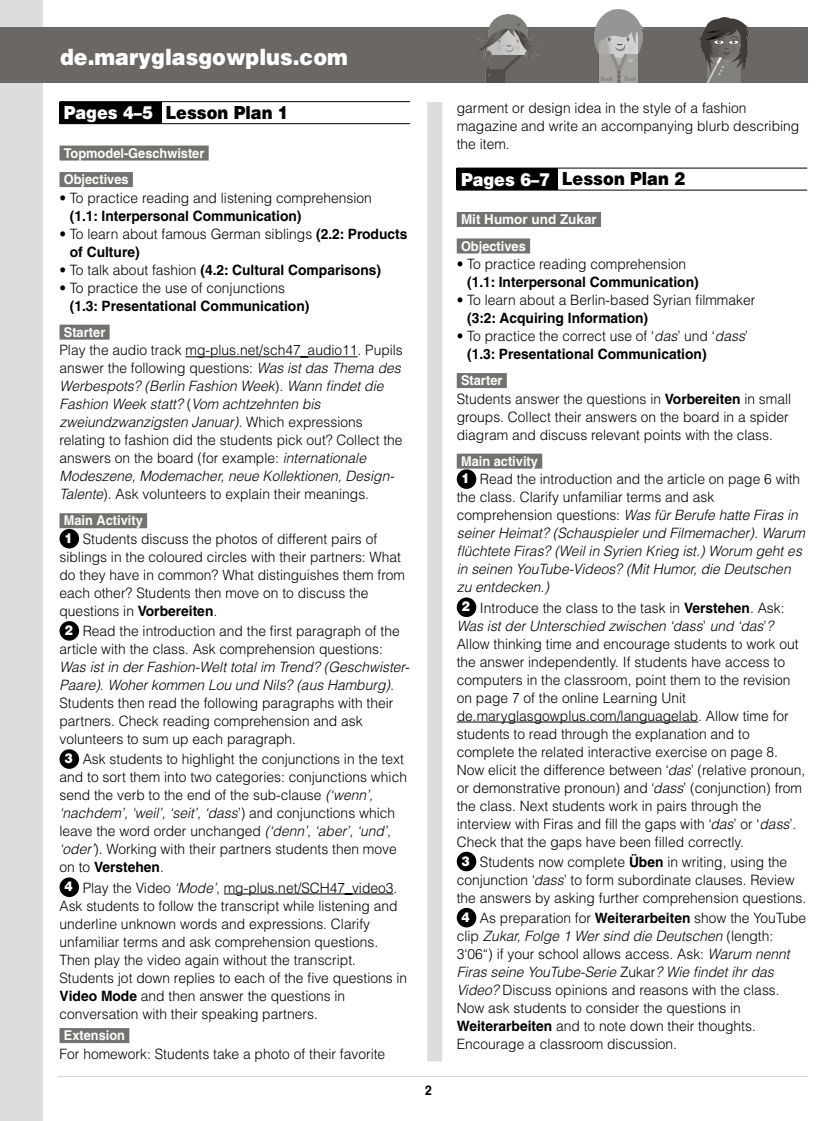
<style>
.page{position:relative;width:837px;height:1121px;background:#fff}
.page>*{position:absolute;margin:0;border:0;box-sizing:border-box;transform-origin:0 0}
.Body_copy{font:900 22.5px "Helvetica LT";color:#fff;scale:.92 1}
.t1{font:900 18px "Helvetica LT";color:#000;scale:.9 1}
.t2{font:900 18px "Helvetica LT";color:#fff;scale:.9 1}
.Body_copy-2{font:300 14.25px/18px "Helvetica LT";color:#000}
.Body_copy-3{font:italic 300 14.25px/18px "Helvetica LT";color:#000}
.Body_copy-4{font:300 14.25px/18px "Helvetica LT";color:#000;scale:.93 1}
.Body_copy-5{font:700 14.25px/18px "Helvetica LT";color:#000}
.a_head{font:700 13.5px "Helvetica LT";color:#fff;scale:.95 1}
.a_head-2{font:700 13.5px "Helvetica LT";color:#fff}
.t3{font:900 13.5px "Helvetica LT";color:#fff;scale:.92 1}
._11_15pt_Helvetica_9{font:700 13.5px "Helvetica LT";color:#000;scale:.9 1}
.s1{font-weight:700}
.s2{font-weight:300}
.s3{font-style:italic}
.s4{font-style:normal}
</style>
<div class="page">
<div style="left:0;top:0;width:43px;height:1120px;background:#dedddd"></div>
<div style="left:0;top:28px;width:807px;height:55px;background:#6a6764"></div>
<div style="left:427px;top:102px;width:15px;height:959px;background:#dedddd"></div>
<hr style="left:58px;top:1076px;width:749px;height:1px;background:#d2d2d1">
<img style="left:476px;top:14px;width:64px;height:68px">
<img style="left:594px;top:10px;width:53px;height:73px">
<img style="left:697px;top:18px;width:53px;height:65px">
<hr style="left:60px;top:101px;width:350px;height:1px;background:#000">
<hr style="left:60px;top:123px;width:350px;height:1px;background:#000">
<div style="left:60px;top:145px;width:149px;height:15px;background:#74726e"></div>
<div style="left:60px;top:172px;width:73px;height:15px;background:#74726e"></div>
<div style="left:60px;top:324px;width:50px;height:15px;background:#74726e"></div>
<hr style="left:186px;top:356px;width:172px;height:1px;background:#000">
<div style="left:60px;top:513px;width:87px;height:15px;background:#74726e"></div>
<hr style="left:224px;top:893px;width:170px;height:1px;background:#000">
<div style="left:60px;top:1028px;width:69px;height:15px;background:#74726e"></div>
<div style="left:60px;top:102px;width:102px;height:21px;background:#000"></div>
<div style="left:60px;top:529px;width:19px;height:19px;background:#000;border-radius:50%"></div>
<div style="left:60px;top:621px;width:19px;height:19px;background:#000;border-radius:50%"></div>
<div style="left:60px;top:749px;width:19px;height:20px;background:#000;border-radius:50%"></div>
<div style="left:60px;top:877px;width:19px;height:20px;background:#000;border-radius:50%"></div>
<hr style="left:457px;top:168px;width:350px;height:1px;background:#000">
<hr style="left:457px;top:190px;width:350px;height:1px;background:#000">
<div style="left:457px;top:212px;width:144px;height:15px;background:#74726e"></div>
<div style="left:457px;top:238px;width:73px;height:15px;background:#74726e"></div>
<div style="left:457px;top:373px;width:50px;height:15px;background:#74726e"></div>
<div style="left:457px;top:453px;width:85px;height:15px;background:#74726e"></div>
<hr style="left:457px;top:721px;width:241px;height:1px;background:#000">
<div style="left:457px;top:168px;width:101px;height:22px;background:#000"></div>
<div style="left:457px;top:469px;width:19px;height:20px;background:#000;border-radius:50%"></div>
<div style="left:457px;top:597px;width:19px;height:20px;background:#000;border-radius:50%"></div>
<div style="left:457px;top:851px;width:19px;height:20px;background:#000;border-radius:50%"></div>
<div style="left:457px;top:907px;width:19px;height:20px;background:#000;border-radius:50%"></div>
<p class="Body_copy" style="left:60px;top:42px;width:314px">de.maryglasgowplus.com</p>
<p class="t2" style="left:64px;top:101px;width:101px">Pages 4–5</p>
<p class="t1" style="left:165px;top:101px;width:139px">Lesson Plan 1</p>
<p class="a_head" style="left:64px;top:145px;width:150px">Topmodel-Geschwister</p>
<p class="a_head" style="left:64px;top:171px;width:70px">Objectives</p>
<p class="Body_copy-4" style="left:70px;top:189px;width:326px;text-indent:-10px">• To practice reading and listening comprehension <span class="s1">(1.1: Interpersonal Communication)</span></p>
<p class="Body_copy-4" style="left:70px;top:225px;width:365px;text-indent:-10px">• To learn about famous German siblings <span class="s1">(2.2: Products of Culture)</span></p>
<p class="Body_copy-5" style="left:60px;top:261px;width:323px"><span class="s2">• To talk about fashion</span> (4.2: Cultural Comparisons)</p>
<p class="Body_copy-5" style="left:70px;top:279px;width:241px;text-indent:-10px"><span class="s2">• To practice the use of conjunctions </span>(1.3: Presentational Communication)</p>
<p class="a_head" style="left:64px;top:324px;width:45px">Starter</p>
<p class="Body_copy-2" style="left:60px;top:341px;width:345px">Play the audio track mg-plus.net/sch47_audio11. Pupils answer the following questions: <span class="s3">Was ist das Thema des Werbespots? (Berlin Fashion Week</span>). <span class="s3">Wann findet die Fashion Week statt?</span> (<span class="s3">Vom achtzehnten bis zweiundzwanzigsten Januar).</span> Which expressions relating to fashion did the students pick out? Collect the answers on the board (for example: <span class="s3">internationale Modeszene, Modemacher, neue Kollektionen, Design-Talente</span>). Ask volunteers to explain their meanings.</p>
<p class="a_head" style="left:64px;top:512px;width:85px">Main Activity</p>
<p class="t3" style="left:64px;top:529px;width:11px">1</p>
<p class="Body_copy-2" style="left:60px;top:530px;width:347px;text-indent:23px">Students discuss the photos of different pairs of siblings in the coloured circles with their partners: What do they have in common? What distinguishes them from each other? Students then move on to discuss the questions in <span class="s1">Vorbereiten</span>.</p>
<p class="t3" style="left:64px;top:621px;width:11px">2</p>
<p class="Body_copy-2" style="left:60px;top:622px;width:351px;text-indent:23px">Read the introduction and the first paragraph of the article with the class. Ask comprehension questions:<br><span class="s3">Was ist in der Fashion-Welt total im Trend? (Geschwister-Paare). Woher kommen Lou und Nils? (aus Hamburg).<br></span>Students then read the following paragraphs with their partners. Check reading comprehension and ask volunteers to sum up each paragraph.</p>
<p class="t3" style="left:64px;top:749px;width:11px">3</p>
<p class="Body_copy-2" style="left:60px;top:750px;width:349px;text-indent:23px">Ask students to highlight the conjunctions in the text and to sort them into two categories: conjunctions which send the verb to the end of the sub-clause <span class="s3">(‘wenn’, ‘nachdem’, ‘weil’, ‘seit’, ‘dass</span>’) and conjunctions which leave the word order unchanged <span class="s3">(‘denn’, ‘aber’, ‘und’, ‘oder’</span>). Working with their partners students then move on to <span class="s1">Verstehen</span>.</p>
<p class="t3" style="left:64px;top:877px;width:11px">4</p>
<p class="Body_copy-2" style="left:60px;top:878px;width:349px;text-indent:23px">Play the Video <span class="s3">‘Mode’</span>, mg-plus.net/SCH47_video3.<br>Ask students to follow the transcript while listening and underline unknown words and expressions. Clarify unfamiliar terms and ask comprehension questions.<br>Then play the video again without the transcript.<br>Students jot down replies to each of the five questions in <span class="s1">Video Mode</span> and then answer the questions in conversation with their speaking partners.</p>
<p class="a_head" style="left:64px;top:1027px;width:66px">Extension</p>
<p class="Body_copy-2" style="left:60px;top:1044px;width:327px">For homework: Students take a photo of their favorite</p>
<p class="_11_15pt_Helvetica_9" style="left:425px;top:1082px;width:9px">2</p>
<p class="Body_copy-2" style="left:457px;top:99px;width:344px">garment or design idea in the style of a fashion magazine and write an accompanying blurb describing the item.</p>
<p class="t2" style="left:461px;top:168px;width:101px">Pages 6–7</p>
<p class="t1" style="left:562px;top:167px;width:139px">Lesson Plan 2</p>
<p class="a_head-2" style="left:461px;top:211px;width:137px">Mit Humor und Zukar</p>
<p class="a_head" style="left:461px;top:237px;width:70px">Objectives</p>
<p class="Body_copy-5" style="left:467px;top:255px;width:233px;text-indent:-10px"><span class="s2">• To practice reading comprehension </span>(1.1: Interpersonal Communication)</p>
<p class="Body_copy-4" style="left:467px;top:291px;width:311px;text-indent:-10px">• To learn about a Berlin-based Syrian filmmaker <span class="s1">(3:2: Acquiring Information)</span></p>
<p class="Body_copy-4" style="left:467px;top:327px;width:304px;text-indent:-10px">• To practice the correct use of ‘<span class="s3">das</span>’ und ‘<span class="s3">dass</span>’ <span class="s1">(1.3: Presentational Communication)</span></p>
<p class="a_head" style="left:461px;top:372px;width:45px">Starter</p>
<p class="Body_copy-2" style="left:457px;top:389px;width:336px">Students answer the questions in <span class="s1">Vorbereiten</span> in small groups. Collect their answers on the board in a spider diagram and discuss relevant points with the class.</p>
<p class="a_head" style="left:461px;top:452px;width:83px">Main activity</p>
<p class="t3" style="left:462px;top:469px;width:11px">1</p>
<p class="Body_copy-3" style="left:457px;top:470px;width:350px;text-indent:23px"><span class="s4">Read the introduction and the article on page 6 with the class. Clarify unfamiliar terms and ask comprehension questions:</span> Was für Berufe hatte Firas in seiner Heimat? (Schauspieler und Filmemacher). Warum flüchtete Firas? (Weil in Syrien Krieg ist.) Worum geht es in seinen YouTube-Videos? (Mit Humor, die Deutschen zu entdecken.)</p>
<p class="t3" style="left:462px;top:597px;width:11px">2</p>
<p class="Body_copy-2" style="left:457px;top:598px;width:350px;text-indent:23px">Introduce the class to the task in <span class="s1">Verstehen</span>. Ask:<br><span class="s3">Was ist der Unterschied zwischen ‘dass</span>’ <span class="s3">und ‘das</span>’<span class="s3">?<br></span>Allow thinking time and encourage students to work out the answer independently. If students have access to computers in the classroom, point them to the revision on page 7 of the online Learning Unit de.maryglasgowplus.com/languagelab. Allow time for students to read through the explanation and to complete the related interactive exercise on page 8.<br>Now elicit the difference between ‘<span class="s3">das</span>’ (relative pronoun, or demonstrative pronoun) and ‘<span class="s3">dass</span>’ (conjunction) from the class. Next students work in pairs through the interview with Firas and fill the gaps with ‘<span class="s3">das</span>’ or ‘<span class="s3">dass</span>’.<br>Check that the gaps have been filled correctly.</p>
<p class="t3" style="left:462px;top:852px;width:11px">3</p>
<p class="Body_copy-2" style="left:457px;top:852px;width:351px;text-indent:23px">Students now complete <span class="s1">Üben</span> in writing, using the conjunction ‘<span class="s3">dass</span>’ to form subordinate clauses. Review the answers by asking further comprehension questions.</p>
<p class="t3" style="left:462px;top:908px;width:11px">4</p>
<p class="Body_copy-2" style="left:457px;top:908px;width:351px;text-indent:23px">As preparation for <span class="s1">Weiterarbeiten</span> show the YouTube clip <span class="s3">Zukar, Folge 1 Wer sind die Deutschen</span> (length:<br>3‘06“) if your school allows access. Ask: <span class="s3">Warum nennt Firas seine YouTube-Serie</span> Zukar<span class="s3">? Wie findet ihr das Video?</span> Discuss opinions and reasons with the class.<br>Now ask students to consider the questions in <span class="s1">Weiterarbeiten</span> and to note down their thoughts.<br>Encourage a classroom discussion.</p>
</div>
